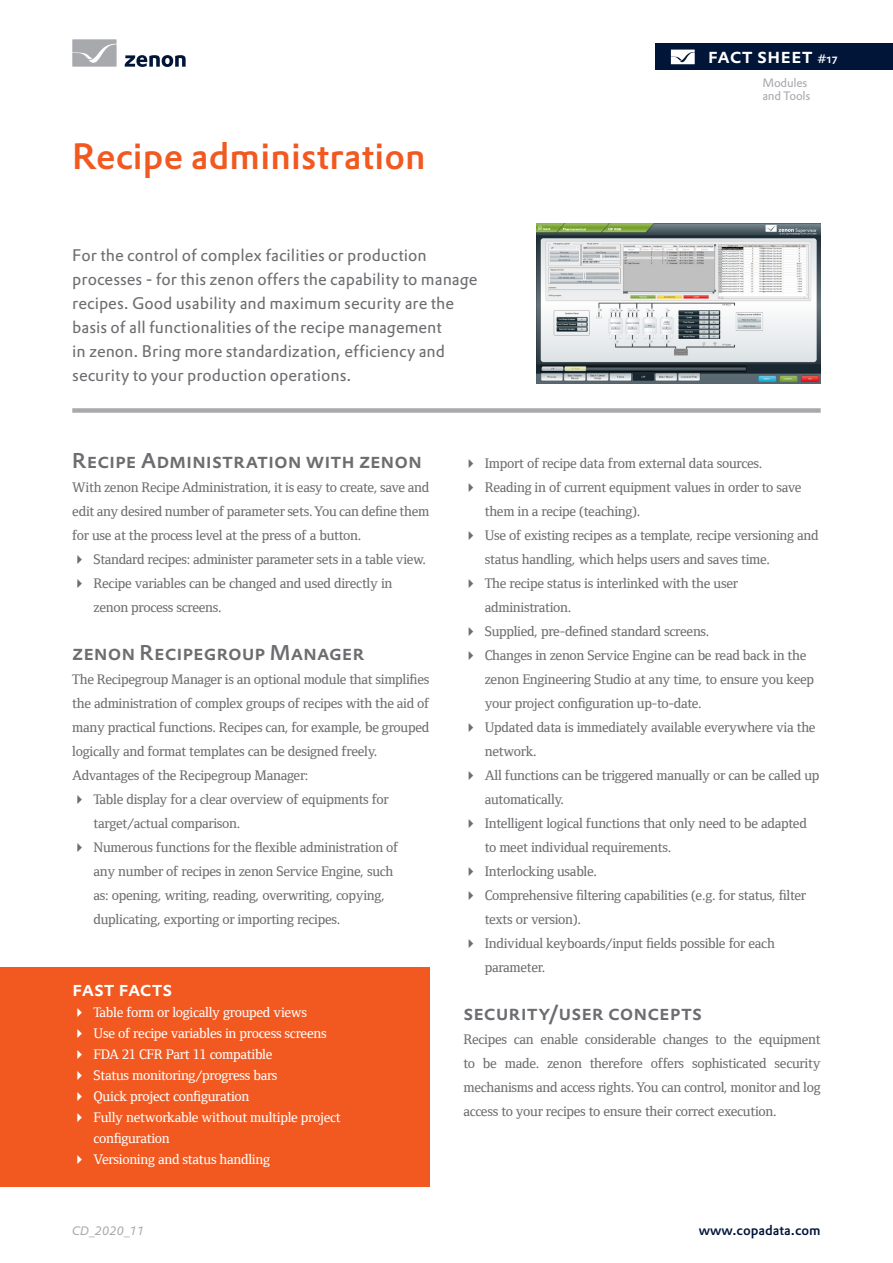
<style>
.page{position:relative;width:893px;height:1263px;background:#fff}
.page>*{position:absolute;margin:0;border:0;box-sizing:border-box;transform-origin:0 0}
.Header_Headline_oran{font:500 36px "DTL Prokyon TOT";letter-spacing:.005em;color:#f15921}
.Bodytext_Headline{font:500 21px "DTL Prokyon TOT Caps";letter-spacing:-.005em;color:#6c6d70}
.t1{font:500 21px "DTL Prokyon TOT Caps";color:#fff}
.t2{font:500 20.85px "DTL Prokyon TOT Caps";letter-spacing:-.005em;color:#fff}
.Header_Teaser_Text{font:16.5px/24px "DTL Prokyon ETOT";color:#6c6d70}
.Normal_Body_Text_EN{font:500 14.25px/24px "Foundry Form Serif";letter-spacing:-.02em;color:#6c6d70}
.t3{font:500 14.25px/21px "Foundry Form Serif";letter-spacing:-.02em;color:#fff}
.t4{font:500 13.5px "DTL Prokyon TOT";color:#001537}
.t5{font:12px/13.5px "DTL Prokyon TOT";letter-spacing:-.02em;color:#a8a9ad}
.t6{font:italic 12px "DTL Prokyon TOT";color:#a8a9ad}
.s1{font-size:12px}
.s2{font-weight:700;font-size:18px}
</style>
<div class="page">
<div style="left:656px;top:44px;width:237px;height:26px;background:#001537"></div>
<svg style="left:671px;top:50px;width:24px;height:14px"></svg>
<svg style="left:125px;top:55px;width:61px;height:12px"></svg>
<svg style="left:72px;top:39px;width:45px;height:28px"></svg>
<div style="left:72px;top:408px;width:749px;height:5px;background:#a8a9ad"></div>
<div style="left:0;top:967px;width:429px;height:220px;background:#f15921"></div>
<img style="left:537px;top:224px;width:284px;height:159px">
<p class="t1" style="left:708px;top:42px;width:131px">fact sheet <span class="s1">#17</span></p>
<p class="Header_Headline_oran" style="left:72px;top:133px;width:355px">Recipe administration</p>
<p class="Header_Teaser_Text" style="left:72px;top:243px;width:407px">For the control of complex facilities or production processes - for this zenon offers the capability to manage recipes. Good usability and maximum security are the basis of all functionalities of the recipe management<br>in zenon. Bring more standardization, efficiency and security to your production operations.</p>
<p class="t5" style="left:762px;top:76px;width:50px">Modules and Tools</p>
<p class="Bodytext_Headline" style="left:72px;top:447px;width:351px">Recipe Administration with zenon</p>
<p class="Normal_Body_Text_EN" style="left:72px;top:475px;width:359px;text-align:justify">With zenon Recipe Administration, it is easy to create, save and edit any desired number of parameter sets. You can define them for use at the process level at the press of a button.</p>
<p class="Normal_Body_Text_EN" style="left:94px;top:547px;width:334px">Standard recipes: administer parameter sets in a table view.</p>
<p class="Normal_Body_Text_EN" style="left:94px;top:571px;width:300px">Recipe variables can be changed and used directly in zenon process screens.</p>
<p class="Bodytext_Headline" style="left:72px;top:639px;width:294px">zenon Recipegroup Manager</p>
<p class="Normal_Body_Text_EN" style="left:72px;top:667px;width:359px;text-align:justify">The Recipegroup Manager is an optional module that simplifies the administration of complex groups of recipes with the aid of many practical functions. Recipes can, for example, be grouped logically and format templates can be designed freely.</p>
<p class="Normal_Body_Text_EN" style="left:72px;top:763px;width:238px">Advantages of the Recipegroup Manager:</p>
<p class="Normal_Body_Text_EN" style="left:94px;top:787px;width:297px">Table display for a clear overview of equipments for target/actual comparison.</p>
<p class="Normal_Body_Text_EN" style="left:94px;top:835px;width:306px">Numerous functions for the flexible administration of any number of recipes in zenon Service Engine, such as: opening, writing, reading, overwriting, copying, duplicating, exporting or importing recipes.</p>
<h3 class="t2" style="left:72px;top:975px;width:102px">fast facts</h3>
<p class="t3" style="left:94px;top:1002px;width:249px">Table form or logically grouped views<br>Use of recipe variables in process screens FDA 21 CFR Part 11 compatible<br>Status monitoring/progress bars<br>Quick project configuration<br>Fully networkable without multiple project configuration<br>Versioning and status handling</p>
<p class="t6" style="left:72px;top:1223px;width:74px">CD_2020_11</p>
<p class="Normal_Body_Text_EN" style="left:485px;top:451px;width:279px">Import of recipe data from external data sources.</p>
<p class="Normal_Body_Text_EN" style="left:485px;top:475px;width:318px">Reading in of current equipment values in order to save them in a recipe (teaching).</p>
<p class="Normal_Body_Text_EN" style="left:485px;top:523px;width:335px">Use of existing recipes as a template, recipe versioning and status handling, which helps users and saves time.</p>
<p class="Normal_Body_Text_EN" style="left:485px;top:571px;width:255px">The recipe status is interlinked with the user administration.</p>
<p class="Normal_Body_Text_EN" style="left:485px;top:619px;width:226px">Supplied, pre-defined standard screens.</p>
<p class="Normal_Body_Text_EN" style="left:485px;top:643px;width:331px">Changes in zenon Service Engine can be read back in the zenon Engineering Studio at any time, to ensure you keep your project configuration up-to-date.</p>
<p class="Normal_Body_Text_EN" style="left:485px;top:715px;width:332px">Updated data is immediately available everywhere via the network.</p>
<p class="Normal_Body_Text_EN" style="left:485px;top:763px;width:336px">All functions can be triggered manually or can be called up automatically.</p>
<p class="Normal_Body_Text_EN" style="left:485px;top:811px;width:324px">Intelligent logical functions that only need to be adapted to meet individual requirements.</p>
<p class="Normal_Body_Text_EN" style="left:485px;top:859px;width:114px">Interlocking usable.</p>
<p class="Normal_Body_Text_EN" style="left:485px;top:883px;width:323px">Comprehensive filtering capabilities (e.g. for status, filter texts or version).</p>
<p class="Normal_Body_Text_EN" style="left:485px;top:931px;width:292px">Individual keyboards/input fields possible for each parameter.</p>
<p class="Bodytext_Headline" style="left:463px;top:999px;width:240px">security<span class="s2">/</span>user concepts</p>
<p class="Normal_Body_Text_EN" style="left:463px;top:1027px;width:359px;text-align:justify">Recipes can enable considerable changes to the equipment to be made. zenon therefore offers sophisticated security mechanisms and access rights. You can control, monitor and log access to your recipes to ensure their correct execution.</p>
<p class="t4" style="left:699px;top:1221px;width:124px">www.copadata.com</p>
</div>
